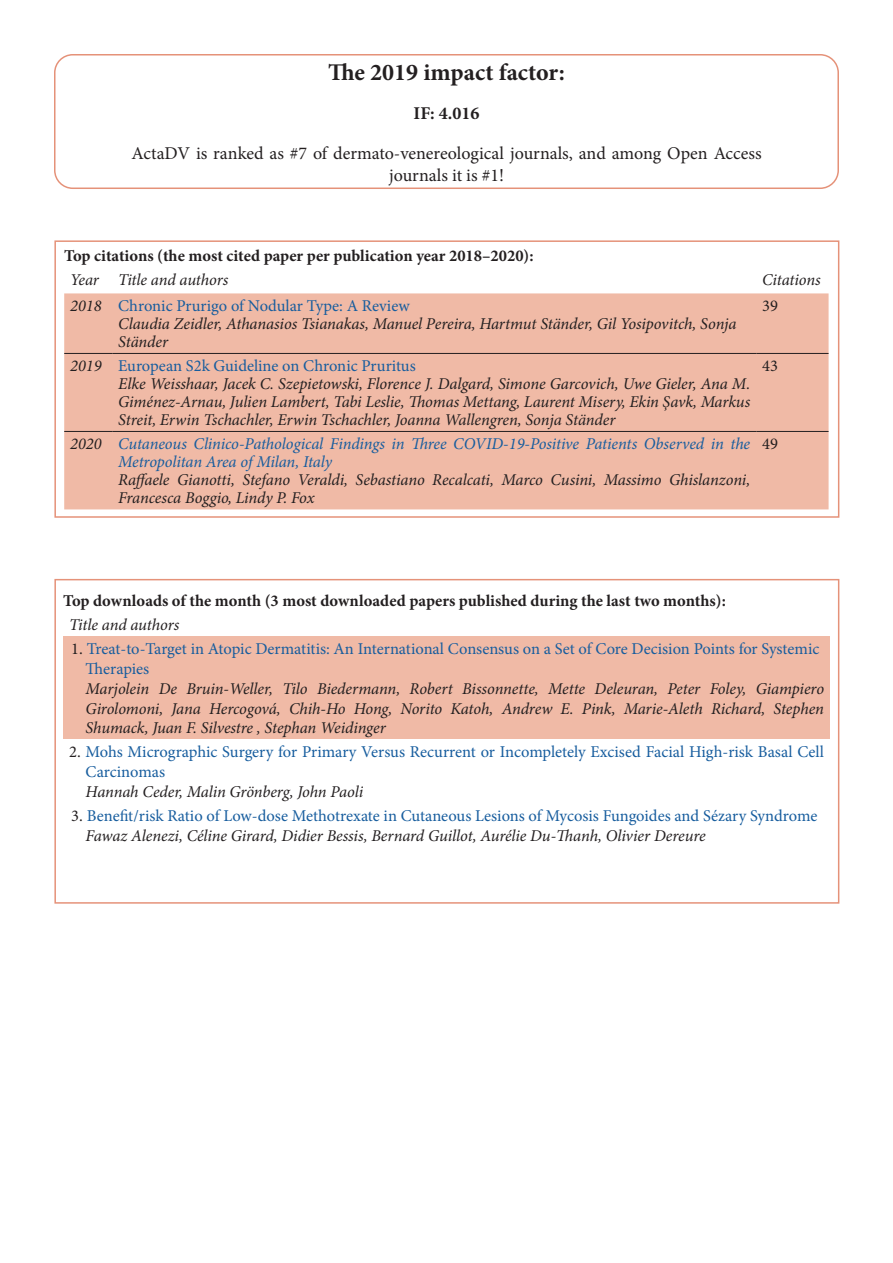
<style>
.page{position:relative;width:893px;height:1263px;background:#fff}
.page>*{position:absolute;margin:0;border:0;box-sizing:border-box;transform-origin:0 0}
.t1{font:700 24px "Minion Pro";color:#231f20}
.t2{font:18px/21.6px "Minion Pro";color:#231f20;text-align:center}
.t3{font:700 18px "Minion Pro";color:#231f20}
.t4{font:italic 16.5px/18px "Minion Pro";letter-spacing:-.01em;color:#231f20}
.t5{font:16.5px/19.8px "Minion Pro";letter-spacing:-.005em;color:#175d9e}
.t6{font:700 16.5px "Minion Pro";color:#231f20}
.t7{font:italic 16.5px/18px "Minion Pro";letter-spacing:-.01em;color:#175d9e}
.t8{font:16.5px "Minion Pro";color:#231f20}
.s1{font-style:normal;color:#175d9e}
.s2{color:#231f20}
.s3{font-style:italic;color:#231f20}
</style>
<div class="page">
<div style="left:63px;top:636px;width:767px;height:103px;background:#f0baa6"></div>
<div style="left:54px;top:579px;width:785px;height:325px;border:2px solid #e59279"></div>
<div style="left:64px;top:293px;width:765px;height:216px;background:#f0baa6"></div>
<hr style="left:64px;top:353px;width:48px;height:1px;background:#231f20">
<hr style="left:112px;top:353px;width:644px;height:1px;background:#231f20">
<hr style="left:756px;top:353px;width:73px;height:1px;background:#231f20">
<hr style="left:64px;top:431px;width:48px;height:1px;background:#231f20">
<hr style="left:112px;top:431px;width:644px;height:1px;background:#231f20">
<hr style="left:756px;top:431px;width:73px;height:1px;background:#231f20">
<div style="left:54px;top:240px;width:785px;height:278px;border:2px solid #e59279"></div>
<div style="left:54px;top:54px;width:785px;height:135px;border:2px solid #e59279;border-radius:18px"></div>
<h1 class="t1" style="left:328px;top:55px;width:238px">The 2019 impact factor:</h1>
<p class="t3" style="left:414px;top:101px;width:67px">IF: 4.016</p>
<p class="t2" style="left:131px;top:143px;width:632px">ActaDV is ranked as #7 of dermato-venereological journals, and among Open Access journals it is #1!</p>
<p class="t6" style="left:64px;top:244px;width:471px">Top citations (the most cited paper per publication year 2018–2020):</p>
<p class="t4" style="left:70px;top:271px;width:160px">Year Title and authors</p>
<p class="t4" style="left:762px;top:271px;width:60px">Citations</p>
<p class="t4" style="left:118px;top:297px;width:620px;text-indent:-48px">2018 <span class="s1">Chronic Prurigo of Nodular Type: A Review<br></span>Claudia Zeidler, Athanasios Tsianakas, Manuel Pereira, Hartmut Ständer, Gil Yosipovitch, Sonja<br>Ständer</p>
<p class="t8" style="left:762px;top:295px;width:17px">39</p>
<p class="t4" style="left:118px;top:357px;width:633px;text-indent:-48px">2019 <span class="s1">European S2k Guideline on Chronic Pruritus<br></span>Elke Weisshaar, Jacek C. Szepietowski, Florence J. Dalgard, Simone Garcovich, Uwe Gieler, Ana M.<br>Giménez-Arnau, Julien Lambert, Tabi Leslie, Thomas Mettang, Laurent Misery, Ekin Şavk, Markus Streit, Erwin Tschachler, Erwin Tschachler, Joanna Wallengren, Sonja Ständer</p>
<p class="t8" style="left:762px;top:355px;width:17px">43</p>
<p class="t7" style="left:118px;top:435px;width:633px;text-indent:-48px"><span class="s2">2020</span> Cutaneous Clinico-Pathological Findings in Three COVID-19-Positive Patients Observed in the<br>Metropolitan Area of Milan, Italy</p>
<p class="t4" style="left:118px;top:471px;width:634px">Raffaele Gianotti, Stefano Veraldi, Sebastiano Recalcati, Marco Cusini, Massimo Ghislanzoni,<br>Francesca Boggio, Lindy P. Fox</p>
<p class="t8" style="left:762px;top:433px;width:17px">49</p>
<p class="t6" style="left:63px;top:589px;width:664px">Top downloads of the month (3 most downloaded papers published during the last two months):</p>
<p class="t4" style="left:69px;top:616px;width:112px">Title and authors</p>
<p class="t5" style="left:86px;top:639px;width:735px;text-indent:-14px"><span class="s2">1.</span> Treat-to-Target in Atopic Dermatitis: An International Consensus on a Set of Core Decision Points for Systemic<br>Therapies</p>
<p class="t4" style="left:86px;top:679px;width:740px;line-height:19.8px;text-align:justify">Marjolein De Bruin-Weller, Tilo Biedermann, Robert Bissonnette, Mette Deleuran, Peter Foley, Giampiero Girolomoni, Jana Hercogová, Chih-Ho Hong, Norito Katoh, Andrew E. Pink, Marie-Aleth Richard, Stephen Shumack, Juan F. Silvestre , Stephan Weidinger</p>
<p class="t5" style="left:86px;top:742px;width:740px;text-indent:-16px"><span class="s2">2.</span> Mohs Micrographic Surgery for Primary Versus Recurrent or Incompletely Excised Facial High-risk Basal Cell<br>Carcinomas</p>
<p class="t4" style="left:86px;top:783px;width:279px">Hannah Ceder, Malin Grönberg, John Paoli</p>
<p class="t5" style="left:86px;top:806px;width:733px;text-indent:-14px"><span class="s2">3.</span> Benefit/risk Ratio of Low-dose Methotrexate in Cutaneous Lesions of Mycosis Fungoides and Sézary Syndrome<br><span class="s3">Fawaz Alenezi, Céline Girard, Didier Bessis, Bernard Guillot, Aurélie Du-Thanh, Olivier Dereure</span></p>
</div>
